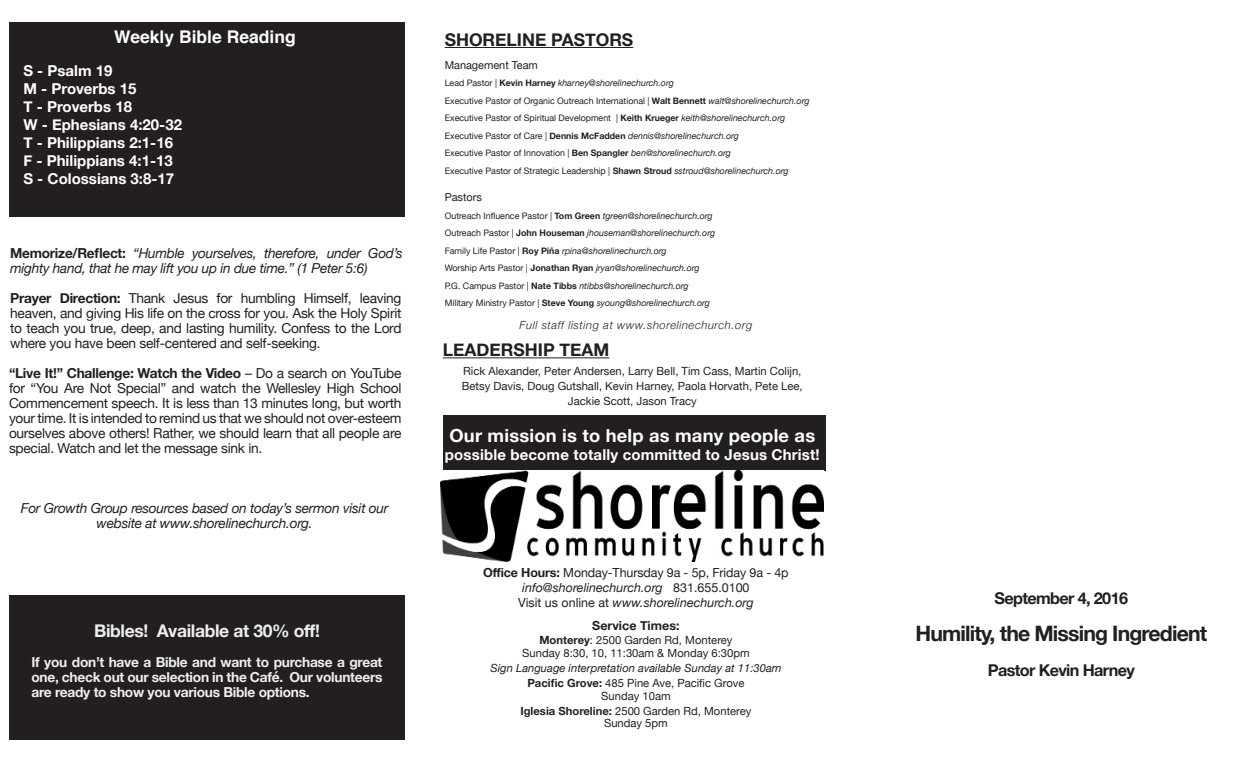
<style>
.page{position:relative;width:1260px;height:765px;background:#fff}
.page>*{position:absolute;margin:0;border:0;box-sizing:border-box;transform-origin:0 0}
.t1{font:700 21.25px "Helvetica Neue";letter-spacing:-.04em;color:#231f20}
.t2{font:700 18px "Helvetica Neue";letter-spacing:.01em;color:#fff}
.t3{font:700 17.5px "Helvetica Neue";color:#231f20}
.t4{font:700 17.5px "Helvetica Neue";letter-spacing:-.02em;color:#eeeeef}
.t5{font:700 17.5px "Helvetica";color:#fff}
.t6{font:700 16.25px "Helvetica Neue";letter-spacing:-.04em;color:#231f20}
.t7{font:700 15px "Helvetica Neue";color:#fff}
.t8{font:13.75px/15px "Helvetica Neue";letter-spacing:-.02em;color:#231f20;text-align:justify}
.t9{font:italic 13.75px/15px "Helvetica Neue";letter-spacing:-.02em;color:#231f20}
.t10{font:700 13.75px/15px "Helvetica Neue";letter-spacing:-.02em;color:#eeeeef;text-align:justify}
.t11{font:italic 12.5px "Helvetica Neue";color:#231f20}
.t12{font:12.5px "Helvetica Neue";letter-spacing:-.01em;color:#231f20}
.t13{font:700 12.5px "Helvetica Neue";color:#231f20}
.t14{font:11.25px "Helvetica Neue";color:#231f20}
.t15{font:italic 11.25px "Helvetica Neue";color:#231f20}
.t16{font:italic 300 11.25px "Helvetica Neue";letter-spacing:.05em;color:#231f20}
.t17{font:11px "Helvetica Neue";color:#231f20}
.t18{font:italic 9px "Helvetica Neue";color:#231f20}
.t19{font:9px/17.5px "Helvetica Neue";color:#231f20}
.s1{font-weight:700;font-style:normal}
.s2{font-weight:700}
.s3{font-style:italic}
.s4{font-style:normal}
</style>
<div class="page">
<div style="left:9px;top:22px;width:396px;height:195px;background:#231f20"></div>
<div style="left:9px;top:595px;width:396px;height:145px;background:#231f20"></div>
<hr style="left:445px;top:47px;width:188px;height:1px;background:#231f20">
<hr style="left:443px;top:357px;width:166px;height:1px;background:#231f20">
<div style="left:443px;top:415px;width:382px;height:56px;background:#231f20"></div>
<img style="left:440px;top:471px;width:383px;height:91px">
<p class="t5" style="left:114px;top:22px;width:183px">Weekly Bible Reading</p>
<p class="t7" style="left:23px;top:59px;width:91px">S - Psalm 19</p>
<p class="t7" style="left:23px;top:77px;width:115px">M - Proverbs 15</p>
<p class="t7" style="left:23px;top:95px;width:110px">T - Proverbs 18</p>
<p class="t7" style="left:23px;top:113px;width:160px">W - Ephesians 4:20-32</p>
<p class="t7" style="left:23px;top:131px;width:151px">T - Philippians 2:1-16</p>
<p class="t7" style="left:23px;top:149px;width:151px">F - Philippians 4:1-13</p>
<p class="t7" style="left:23px;top:167px;width:152px">S - Colossians 3:8-17</p>
<p class="t9" style="left:10px;top:246px;width:394px"><span class="s1">Memorize/Reflect:</span> “Humble yourselves, therefore, under God’s mighty hand, that he may lift you up in due time.” (1 Peter 5:6)</p>
<p class="t8" style="left:10px;top:291px;width:393px"><span class="s2">Prayer Direction:</span> Thank Jesus for humbling Himself, leaving heaven, and giving His life on the cross for you. Ask the Holy Spirit to teach you true, deep, and lasting humility. Confess to the Lord where you have been self-centered and self-seeking.</p>
<p class="t8" style="left:9px;top:366px;width:394px"><span class="s2">“Live It!” Challenge: Watch the Video</span> – Do a search on YouTube for “You Are Not Special” and watch the Wellesley High School Commencement speech. It is less than 13 minutes long, but worth your time. It is intended to remind us that we should not over-esteem ourselves above others! Rather, we should learn that all people are special. Watch and let the message sink in.</p>
<p class="t9" style="left:21px;top:501px;width:369px;text-align:center">For Growth Group resources based on today’s sermon visit our website at www.shorelinechurch.org.</p>
<p class="t4" style="left:94px;top:618px;width:227px">Bibles! Available at 30% off!</p>
<p class="t10" style="left:32px;top:655px;width:353px">If you don’t have a Bible and want to purchase a great one, check out our selection in the Café. Our volunteers are ready to show you various Bible options.</p>
<p class="t3" style="left:445px;top:26px;width:190px">SHORELINE PASTORS</p>
<p class="t17" style="left:445px;top:57px;width:95px">Management Team</p>
<p class="t19" style="left:445px;top:75px;width:366px">Lead Pastor | <span class="s2">Kevin Harney</span> <span class="s3">kharney@shorelinechurch.org<br></span>Executive Pastor of Organic Outreach International | <span class="s2">Walt Bennett</span> <span class="s3">walt@shorelinechurch.org</span></p>
<p class="t19" style="left:445px;top:110px;width:342px">Executive Pastor of Spiritual Development | <span class="s2">Keith Krueger</span> <span class="s3">keith@shorelinechurch.org</span></p>
<p class="t18" style="left:445px;top:129px;width:296px"><span class="s4">Executive Pastor of Care |</span> <span class="s1">Dennis McFadden</span> dennis@shorelinechurch.org</p>
<p class="t19" style="left:445px;top:145px;width:288px">Executive Pastor of Innovation | <span class="s2">Ben Spangler</span> <span class="s3">ben@shorelinechurch.org</span></p>
<p class="t19" style="left:445px;top:163px;width:345px">Executive Pastor of Strategic Leadership | <span class="s2">Shawn Stroud</span> <span class="s3">sstroud@shorelinechurch.org</span></p>
<p class="t17" style="left:445px;top:190px;width:39px">Pastors</p>
<p class="t18" style="left:445px;top:209px;width:269px"><span class="s4">Outreach Influence Pastor |</span> <span class="s1">Tom Green</span> tgreen@shorelinechurch.org</p>
<p class="t18" style="left:445px;top:227px;width:272px"><span class="s4">Outreach Pastor</span> | <span class="s1">John Houseman</span> jhouseman@shorelinechurch.org</p>
<p class="t18" style="left:445px;top:244px;width:223px"><span class="s4">Family Life Pastor |</span> <span class="s1">Roy Piña</span> rpina@shorelinechurch.org</p>
<p class="t18" style="left:445px;top:262px;width:256px"><span class="s4">Worship Arts Pastor |</span> <span class="s1">Jonathan Ryan</span> jryan@shorelinechurch.org</p>
<p class="t18" style="left:445px;top:279px;width:245px"><span class="s4">P.G. Campus Pastor |</span> <span class="s1">Nate Tibbs</span> ntibbs@shorelinechurch.org</p>
<p class="t18" style="left:445px;top:297px;width:267px"><span class="s4">Military Ministry Pastor |</span> <span class="s1">Steve Young</span> syoung@shorelinechurch.org</p>
<p class="t16" style="left:519px;top:316px;width:234px">Full staff listing at www.shorelinechurch.org</p>
<p class="t3" style="left:443px;top:336px;width:168px">LEADERSHIP TEAM</p>
<p class="t14" style="left:463px;top:363px;width:340px">Rick Alexander, Peter Andersen, Larry Bell, Tim Cass, Martin Colijn,</p>
<p class="t14" style="left:462px;top:378px;width:342px">Betsy Davis, Doug Gutshall, Kevin Harney, Paola Horvath, Pete Lee,</p>
<p class="t14" style="left:568px;top:393px;width:130px">Jackie Scott, Jason Tracy</p>
<p class="t2" style="left:449px;top:421px;width:367px">Our mission is to help as many people as</p>
<p class="t7" style="left:445px;top:442px;width:376px">possible become totally committed to Jesus Christ!</p>
<p class="t12" style="left:483px;top:564px;width:307px"><span class="s2">Office Hours:</span> Monday-Thursday 9a - 5p, Friday 9a - 4p</p>
<p class="t11" style="left:522px;top:579px;width:229px">info@shorelinechurch.org <span class="s4">831.655.0100</span></p>
<p class="t11" style="left:518px;top:594px;width:237px"><span class="s4">Visit us online at</span> www.shorelinechurch.org</p>
<p class="t13" style="left:592px;top:616px;width:89px">Service Times:</p>
<p class="t14" style="left:539px;top:632px;width:195px"><span class="s2">Monterey</span>: 2500 Garden Rd, Monterey</p>
<p class="t14" style="left:522px;top:645px;width:229px">Sunday 8:30, 10, 11:30am &amp; Monday 6:30pm</p>
<p class="t15" style="left:490px;top:660px;width:292px">Sign Language interpretation available Sunday at 11:30am</p>
<p class="t14" style="left:527px;top:675px;width:219px"><span class="s2">Pacific Grove:</span> 485 Pine Ave, Pacific Grove</p>
<p class="t14" style="left:601px;top:688px;width:71px">Sunday 10am</p>
<p class="t14" style="left:520px;top:703px;width:233px"><span class="s2">Iglesia Shoreline:</span> 2500 Garden Rd, Monterey</p>
<p class="t14" style="left:604px;top:715px;width:65px">Sunday 5pm</p>
<p class="t6" style="left:995px;top:585px;width:135px">September 4, 2016</p>
<p class="t1" style="left:915px;top:617px;width:293px">Humility, the Missing Ingredient</p>
<p class="t6" style="left:988px;top:658px;width:148px">Pastor Kevin Harney</p>
</div>
